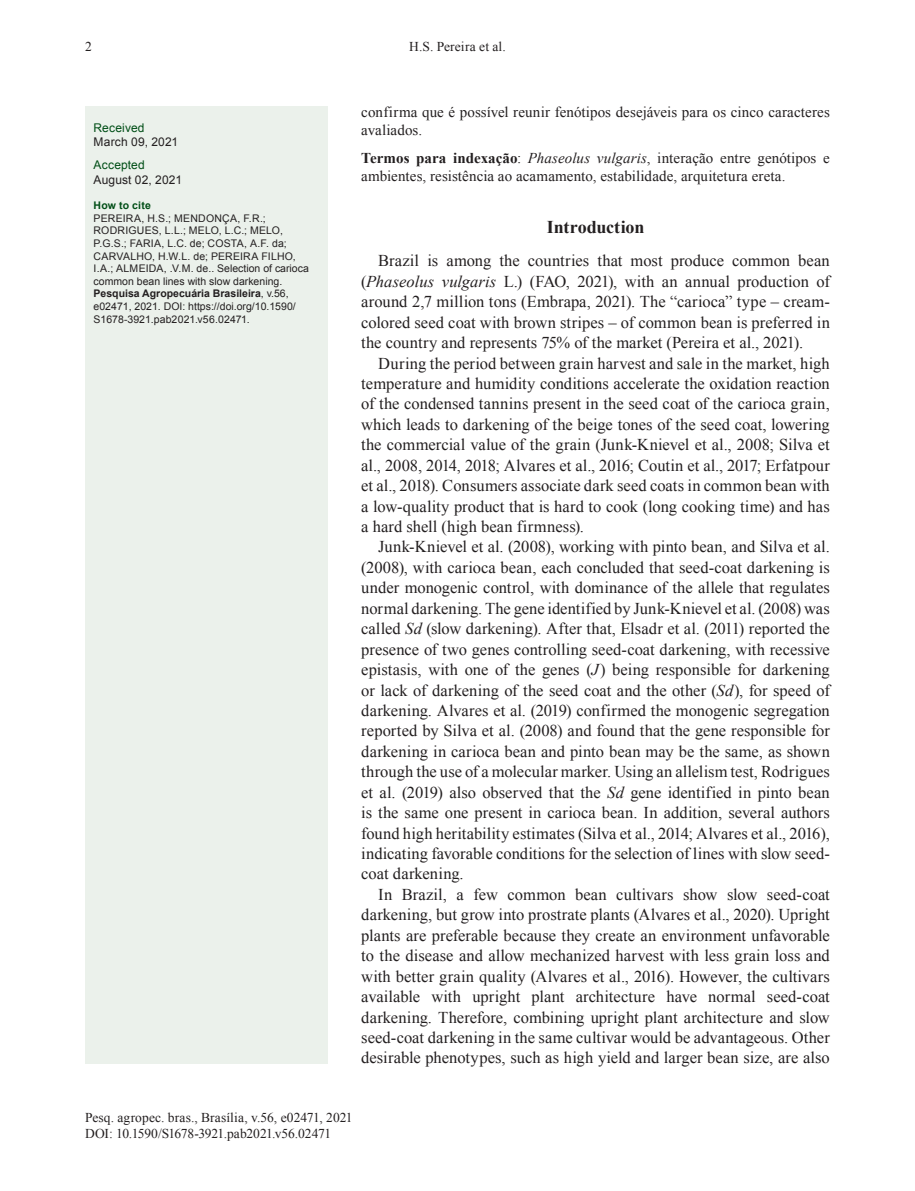
<style>
.page{position:relative;width:915px;height:1191px;background:#fff}
.page>*{position:absolute;margin:0;border:0;box-sizing:border-box;transform-origin:0 0}
.TITULO_MIOLO{font:700 18px "Times New Roman";letter-spacing:-.005em;color:#231f20}
.MIOLO{font:16.5px/20.4px "Times New Roman";letter-spacing:.005em;color:#231f20;text-align:justify}
.RESUMO_ABSTRACT{font:15px/18.6px "Times New Roman";letter-spacing:.005em;color:#231f20}
.t1{font:13.5px/16.2px "Times New Roman";letter-spacing:.005em;color:#231f20}
.ACEITE_DATA{font:12px "Arial";letter-spacing:.01em;color:#231f20}
.RECEBIDO_DATA{font:12px "Arial";letter-spacing:.015em;color:#231f20}
.RECEBIDO{font:12px "Arial";letter-spacing:.01em;color:#004e16}
.ACEITE{font:12px "Arial";letter-spacing:.01em;color:#004e16}
.HOW_TO_CITE_TEXTO{font:10.5px/12.6px "Arial";color:#231f20}
.HOW_TO_CITE{font:700 10.5px "Arial";letter-spacing:.02em;color:#004e16}
.s1{font-weight:700}
.s2{font-style:italic}
</style>
<div class="page">
<div style="left:85px;top:106px;width:242px;height:957px;background:#ebf1eb"></div>
<p class="t1" style="left:85px;top:38px;width:8px">2</p>
<p class="t1" style="left:409px;top:38px;width:98px">H.S. Pereira et al.</p>
<p class="RECEBIDO" style="left:94px;top:120px;width:52px">Received</p>
<p class="RECEBIDO_DATA" style="left:94px;top:134px;width:86px">March 09, 2021</p>
<p class="ACEITE" style="left:94px;top:157px;width:53px">Accepted</p>
<p class="ACEITE_DATA" style="left:94px;top:172px;width:90px">August 02, 2021</p>
<p class="HOW_TO_CITE" style="left:94px;top:198px;width:59px">How to cite</p>
<p class="HOW_TO_CITE_TEXTO" style="left:94px;top:212px;width:217px">PEREIRA, H.S.; MENDONÇA, F.R.; RODRIGUES, L.L.; MELO, L.C.; MELO, P.G.S.; FARIA, L.C. de; COSTA, A.F. da; CARVALHO, H.W.L. de; PEREIRA FILHO, I.A.; ALMEIDA, .V.M. de.. Selection of carioca common bean lines with slow darkening.<br><span class="s1">Pesquisa Agropecuária Brasileira</span>, v.56, e02471, 2021. DOI: https://doi.org/10.1590/ S1678-3921.pab2021.v56.02471.</p>
<p class="RESUMO_ABSTRACT" style="left:361px;top:102px;width:470px">confirma que é possível reunir fenótipos desejáveis para os cinco caracteres avaliados.</p>
<p class="RESUMO_ABSTRACT" style="left:361px;top:148px;width:470px"><span class="s1">Termos para indexação</span>: <span class="s2">Phaseolus vulgaris</span>, interação entre genótipos e ambientes, resistência ao acamamento, estabilidade, arquitetura ereta.</p>
<p class="TITULO_MIOLO" style="left:546px;top:215px;width:99px">Introduction</p>
<p class="MIOLO" style="left:361px;top:250px;width:470px;text-indent:17px">Brazil is among the countries that most produce common bean (<span class="s2">Phaseolus vulgaris</span> L.) (FAO, 2021), with an annual production of around 2,7 million tons (Embrapa, 2021). The “carioca” type – cream&shy;colored seed coat with brown stripes – of common bean is preferred in the country and represents 75% of the market (Pereira et al., 2021).</p>
<p class="MIOLO" style="left:361px;top:352px;width:470px;text-indent:17px">During the period between grain harvest and sale in the market, high temperature and humidity conditions accelerate the oxidation reaction of the condensed tannins present in the seed coat of the carioca grain, which leads to darkening of the beige tones of the seed coat, lowering the commercial value of the grain (Junk-Knievel et al., 2008; Silva et al., 2008, 2014, 2018; Alvares et al., 2016; Coutin et al., 2017; Erfatpour et al., 2018). Consumers associate dark seed coats in common bean with a low-quality product that is hard to cook (long cooking time) and has a hard shell (high bean firmness).</p>
<p class="MIOLO" style="left:361px;top:536px;width:470px;text-indent:17px">Junk-Knievel et al. (2008), working with pinto bean, and Silva et al. (2008), with carioca bean, each concluded that seed-coat darkening is under monogenic control, with dominance of the allele that regulates normal darkening. The gene identified by Junk-Knievel et al. (2008) was called <span class="s2">Sd</span> (slow darkening). After that, Elsadr et al. (2011) reported the presence of two genes controlling seed-coat darkening, with recessive epistasis, with one of the genes (<span class="s2">J</span>) being responsible for darkening or lack of darkening of the seed coat and the other (<span class="s2">Sd</span>), for speed of darkening. Alvares et al. (2019) confirmed the monogenic segregation reported by Silva et al. (2008) and found that the gene responsible for darkening in carioca bean and pinto bean may be the same, as shown through the use of a molecular marker. Using an allelism test, Rodrigues et al. (2019) also observed that the <span class="s2">Sd</span> gene identified in pinto bean is the same one present in carioca bean. In addition, several authors found high heritability estimates (Silva et al., 2014; Alvares et al., 2016), indicating favorable conditions for the selection of lines with slow seed&shy;coat darkening.</p>
<p class="MIOLO" style="left:361px;top:884px;width:470px;text-indent:17px">In Brazil, a few common bean cultivars show slow seed-coat darkening, but grow into prostrate plants (Alvares et al., 2020). Upright plants are preferable because they create an environment unfavorable to the disease and allow mechanized harvest with less grain loss and with better grain quality (Alvares et al., 2016). However, the cultivars available with upright plant architecture have normal seed-coat darkening. Therefore, combining upright plant architecture and slow seed-coat darkening in the same cultivar would be advantageous. Other desirable phenotypes, such as high yield and larger bean size, are also</p>
<p class="t1" style="left:85px;top:1109px;width:269px">Pesq. agropec. bras., Brasília, v.56, e02471, 2021<br>DOI: 10.1590/S1678-3921.pab2021.v56.02471</p>
</div>
